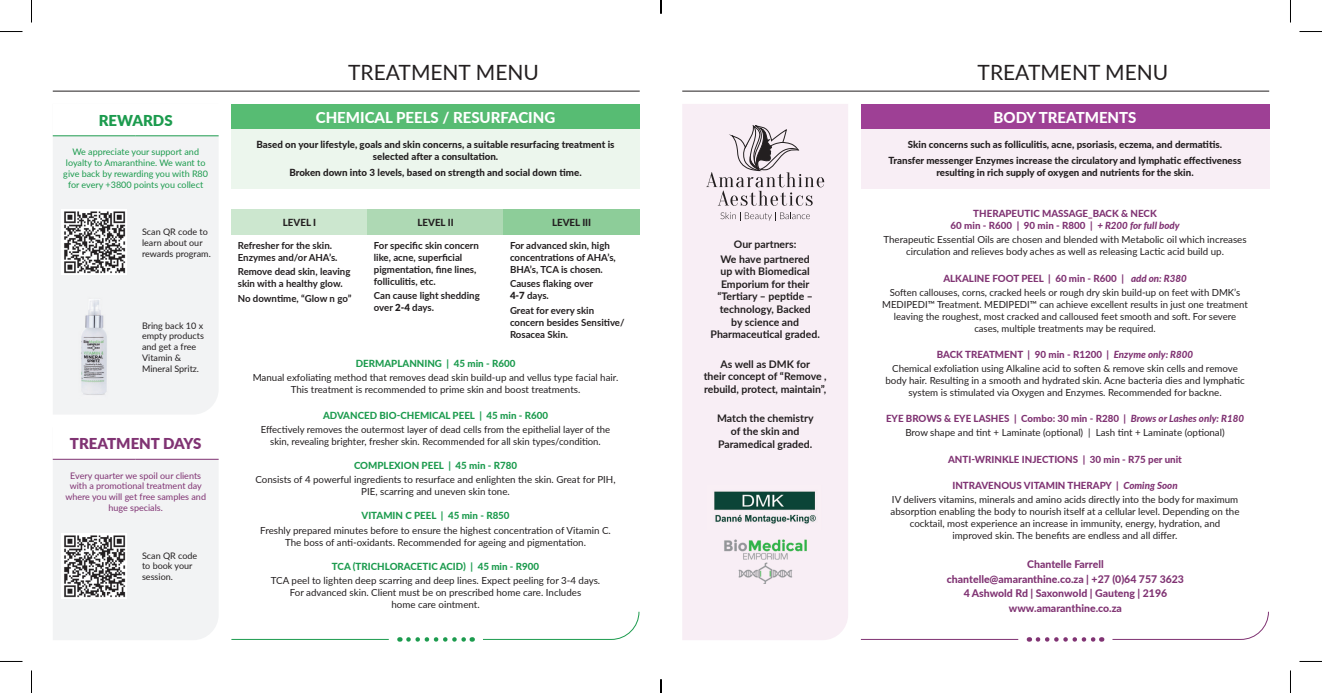
<style>
.page{position:relative;width:1322px;height:693px;background:#fff}
.page>*{position:absolute;margin:0;border:0;box-sizing:border-box;transform-origin:0 0}
.t1{font:21px "Lato";color:#231f20}
.t2{font:800 15px "Lato";color:#fff}
.t3{font:900 15px "Lato";color:#803373}
.t4{font:900 15px "Lato";color:#1c9b4e}
.t5{font:700 10.5px/12.6px "Lato";color:#231f20;text-align:center}
.t6{font:800 10.5px/14.7px "Lato";color:#803373;text-align:center}
.t7{font:9.75px/12px "Lato";color:#231f20;text-align:center}
.t8{font:800 9.75px/16.2px "Lato";color:#231f20;text-align:center}
.t9{font:700 9.75px/12px "Lato";color:#231f20}
.t10{font:800 9.75px "Lato";color:#1c9b4e}
.t11{font:800 9.75px/12px "Lato";color:#803373;text-align:center}
.t12{font:9px/10.8px "Lato";color:#231f20}
.t13{font:9px/10.8px "Lato";color:#1c9b4e;text-align:center}
.t14{font:9px/10.8px "Lato";color:#803373;text-align:center}
.s1{font-style:italic}
.s2{font-weight:800;color:#803373}
.s3{font-weight:800;font-style:italic;color:#803373}
.s4{font-weight:900}
</style>
<div class="page">
<div style="left:861px;top:104px;width:408px;height:25px;background:#9e4095"></div>
<div style="left:861px;top:129px;width:408px;height:60px;background:#f8eef5"></div>
<div style="left:231px;top:104px;width:409px;height:25px;background:#57bc73"></div>
<div style="left:231px;top:129px;width:409px;height:60px;background:#ecf6ed"></div>
<div style="left:231px;top:209px;width:136px;height:26px;background:#cce7cf"></div>
<div style="left:367px;top:209px;width:136px;height:26px;background:#aed9b4"></div>
<div style="left:503px;top:209px;width:137px;height:26px;background:#8dcd99"></div>
<div style="left:53px;top:136px;width:166px;height:278px;background:#f2f3f4"></div>
<div style="left:53px;top:459px;width:166px;height:181px;background:#f2f3f4"></div>
<hr style="left:53px;top:135px;width:83px;height:1px;background:#1c9b4e">
<hr style="left:136px;top:135px;width:83px;height:1px;background:#1c9b4e">
<img style="left:61px;top:210px;width:66px;height:64px">
<img style="left:77px;top:291px;width:34px;height:110px">
<hr style="left:53px;top:458px;width:83px;height:1px;background:#803373">
<hr style="left:136px;top:458px;width:83px;height:1px;background:#803373">
<img style="left:61px;top:533px;width:66px;height:64px">
<svg style="left:483px;top:611px;width:157px;height:29px"></svg>
<hr style="left:231px;top:638px;width:158px;height:1px;background:#1c9b4e">
<svg style="left:408px;top:637px;width:65px;height:4px"></svg>
<hr style="left:682px;top:91px;width:587px;height:1px;background:#231f20">
<hr style="left:53px;top:91px;width:587px;height:1px;background:#231f20">
<div style="left:682px;top:104px;width:166px;height:536px;background:#f8eef5"></div>
<img style="left:708px;top:485px;width:114px;height:44px">
<img style="left:708px;top:538px;width:114px;height:45px">
<svg style="left:706px;top:125px;width:118px;height:81px;background:#d8cfd5"></svg>
<svg style="left:720px;top:212px;width:90px;height:9px"></svg>
<svg style="left:1112px;top:611px;width:157px;height:29px"></svg>
<hr style="left:861px;top:638px;width:157px;height:1px;background:#803373">
<svg style="left:1038px;top:637px;width:64px;height:4px"></svg>
<svg style="left:0;top:31px;width:22px;height:1px"></svg>
<svg style="left:1299px;top:31px;width:23px;height:1px"></svg>
<svg style="left:0;top:661px;width:22px;height:1px"></svg>
<svg style="left:1299px;top:661px;width:23px;height:1px"></svg>
<svg style="left:31px;top:0;width:1px;height:23px"></svg>
<svg style="left:31px;top:670px;width:1px;height:22px"></svg>
<svg style="left:1290px;top:0;width:1px;height:23px"></svg>
<svg style="left:1290px;top:670px;width:1px;height:22px"></svg>
<svg style="left:660px;top:0;width:2px;height:14px"></svg>
<svg style="left:660px;top:679px;width:2px;height:13px"></svg>
<h1 class="t1" style="left:348px;top:57px;width:192px">TREATMENT MENU</h1>
<h1 class="t1" style="left:977px;top:57px;width:192px">TREATMENT MENU</h1>
<h2 class="t2" style="left:316px;top:106px;width:241px">CHEMICAL PEELS / RESURFACING</h2>
<p class="t8" style="left:256px;top:138px;width:359px;line-height:12px">Based on your lifestyle, goals and skin concerns, a suitable resurfacing treatment is selected after a consultation.</p>
<p class="t8" style="left:289px;top:164px;width:294px">Broken down into 3 levels, based on strength and social down time.</p>
<h2 class="t2" style="left:993px;top:106px;width:144px">BODY TREATMENTS</h2>
<p class="t8" style="left:888px;top:136px;width:354px">Skin concerns such as folliculitis, acne, psoriasis, eczema, and dermatitis.<br>Transfer messenger Enzymes increase the circulatory and lymphatic effectiveness</p>
<p class="t8" style="left:936px;top:164px;width:259px">resulting in rich supply of oxygen and nutrients for the skin.</p>
<h2 class="t4" style="left:99px;top:109px;width:75px">REWARDS</h2>
<p class="t13" style="left:63px;top:146px;width:146px">We appreciate your support and loyalty to Amaranthine. We want to give back by rewarding you with R80 for every +3800 points you collect</p>
<p class="t12" style="left:142px;top:226px;width:70px">Scan QR code to learn about our rewards program.</p>
<p class="t11" style="left:950px;top:207px;width:230px">THERAPEUTIC MASSAGE_BACK &amp; NECK<br>60 min - R600 | 90 min - R800 | <span class="s1">+ R200 for full body</span></p>
<p class="t7" style="left:883px;top:233px;width:365px">Therapeutic Essential Oils are chosen and blended with Metabolic oil which increases circulation and relieves body aches as well as releasing Lactic acid build up.</p>
<p class="t7" style="left:889px;top:270px;width:352px;line-height:14.1px"><span class="s2">ALKALINE FOOT PEEL | 60 min - R600 |</span> <span class="s3">add on: R380<br></span>Soften callouses, corns, cracked heels or rough dry skin build-up on feet with DMK’s</p>
<p class="t7" style="left:882px;top:298px;width:367px">MEDIPEDI™ Treatment. MEDIPEDI™ can achieve excellent results in just one treatment leaving the roughest, most cracked and calloused feet smooth and soft. For severe cases, multiple treatments may be required.</p>
<p class="t7" style="left:892px;top:347px;width:347px;line-height:14.1px"><span class="s2">BACK TREATMENT | 90 min - R1200 |</span> <span class="s3">Enzyme only: R800<br></span>Chemical exfoliation using Alkaline acid to soften &amp; remove skin cells and remove</p>
<p class="t7" style="left:885px;top:374px;width:361px">body hair. Resulting in a smooth and hydrated skin. Acne bacteria dies and lymphatic system is stimulated via Oxygen and Enzymes. Recommended for backne.</p>
<p class="t7" style="left:886px;top:411px;width:359px;line-height:14.1px"><span class="s2">EYE BROWS &amp; EYE LASHES | Combo: 30 min - R280 |</span> <span class="s3">Brows or Lashes only: R180<br></span>Brow shape and tint + Laminate (optional) | Lash tint + Laminate (optional)</p>
<p class="t11" style="left:948px;top:452px;width:235px">ANTI-WRINKLE INJECTIONS | 30 min - R75 per unit</p>
<p class="t7" style="left:892px;top:477px;width:348px;line-height:14.1px"><span class="s2">INTRAVENOUS VITAMIN THERAPY |</span> <span class="s3">Coming Soon<br></span>IV delivers vitamins, minerals and amino acids directly into the body for maximum</p>
<p class="t7" style="left:890px;top:504px;width:350px">absorption enabling the body to nourish itself at a cellular level. Depending on the cocktail, most experience an increase in immunity, energy, hydration, and improved skin. The benefits are endless and all differ.</p>
<p class="t8" style="left:283px;top:214px;width:35px">LEVEL I</p>
<p class="t8" style="left:417px;top:214px;width:38px">LEVEL II</p>
<p class="t8" style="left:552px;top:214px;width:41px">LEVEL III</p>
<p class="t9" style="left:238px;top:239px;width:101px">Refresher for the skin.<br>Enzymes and/or AHA’s.</p>
<p class="t9" style="left:238px;top:265px;width:114px">Remove dead skin, leaving skin with a healthy glow.</p>
<p class="t9" style="left:238px;top:291px;width:115px">No downtime, “Glow n go”</p>
<p class="t5" style="left:720px;top:236px;width:91px;line-height:14.7px">Our partners:<br>We have partnered</p>
<p class="t5" style="left:710px;top:264px;width:111px">up with Biomedical<br>Emporium for their “Tertiary – peptide – technology, Backed<br>by science and<br>Pharmaceutical graded.</p>
<p class="t5" style="left:704px;top:357px;width:124px">As well as DMK for<br>their concept of “Remove , rebuild, protect, maintain”,</p>
<p class="t5" style="left:717px;top:411px;width:98px">Match the chemistry of the skin and<br>Paramedical graded.</p>
<p class="t9" style="left:374px;top:239px;width:107px">For specific skin concern like, acne, superficial pigmentation, fine lines, folliculitis, etc.</p>
<p class="t9" style="left:374px;top:289px;width:107px">Can cause light shedding over <span class="s4">2-4</span> days.</p>
<p class="t9" style="left:510px;top:239px;width:107px">For advanced skin, high concentrations of AHA’s,<br>BHA’s, TCA is chosen.</p>
<p class="t9" style="left:510px;top:277px;width:85px">Causes flaking over<br><span class="s4">4-7</span> days.</p>
<p class="t9" style="left:510px;top:303px;width:116px">Great for every skin concern besides Sensitive/<br>Rosacea Skin.</p>
<p class="t12" style="left:142px;top:319px;width:63px">Bring back 10 x empty products and get a free<br>Vitamin &amp;<br>Mineral Spritz.</p>
<p class="t10" style="left:356px;top:356px;width:161px">DERMAPLANNING | 45 min - R600</p>
<p class="t7" style="left:253px;top:371px;width:367px">Manual exfoliating method that removes dead skin build-up and vellus type facial hair.<br>This treatment is recommended to prime skin and boost treatments.</p>
<p class="t10" style="left:323px;top:408px;width:227px">ADVANCED BIO-CHEMICAL PEEL | 45 min - R600</p>
<p class="t7" style="left:261px;top:423px;width:351px">Effectively removes the outermost layer of dead cells from the epithelial layer of the skin, revealing brighter, fresher skin. Recommended for all skin types/condition.</p>
<p class="t10" style="left:354px;top:458px;width:165px">COMPLEXION PEEL | 45 min - R780</p>
<p class="t7" style="left:255px;top:473px;width:362px">Consists of 4 powerful ingredients to resurface and enlighten the skin. Great for PIH,<br>PIE, scarring and uneven skin tone.</p>
<p class="t10" style="left:361px;top:508px;width:150px">VITAMIN C PEEL | 45 min - R850</p>
<p class="t7" style="left:260px;top:523px;width:352px">Freshly prepared minutes before to ensure the highest concentration of Vitamin C.<br>The boss of anti-oxidants. Recommended for ageing and pigmentation.</p>
<p class="t10" style="left:332px;top:558px;width:209px">TCA (TRICHLORACETIC ACID) | 45 min - R900</p>
<p class="t7" style="left:271px;top:573px;width:331px">TCA peel to lighten deep scarring and deep lines. Expect peeling for 3-4 days.<br>For advanced skin. Client must be on prescribed home care. Includes<br>home care ointment.</p>
<h2 class="t3" style="left:70px;top:432px;width:133px">TREATMENT DAYS</h2>
<p class="t14" style="left:65px;top:469px;width:142px">Every quarter we spoil our clients with a promotional treatment day where you will get free samples and huge specials.</p>
<p class="t12" style="left:142px;top:549px;width:57px">Scan QR code to book your session.</p>
<p class="t6" style="left:947px;top:556px;width:239px">Chantelle Farrell<br>chantelle@amaranthine.co.za | +27 (0)64 757 3623<br>4 Ashwold Rd | Saxonwold | Gauteng | 2196 www.amaranthine.co.za</p>
</div>
